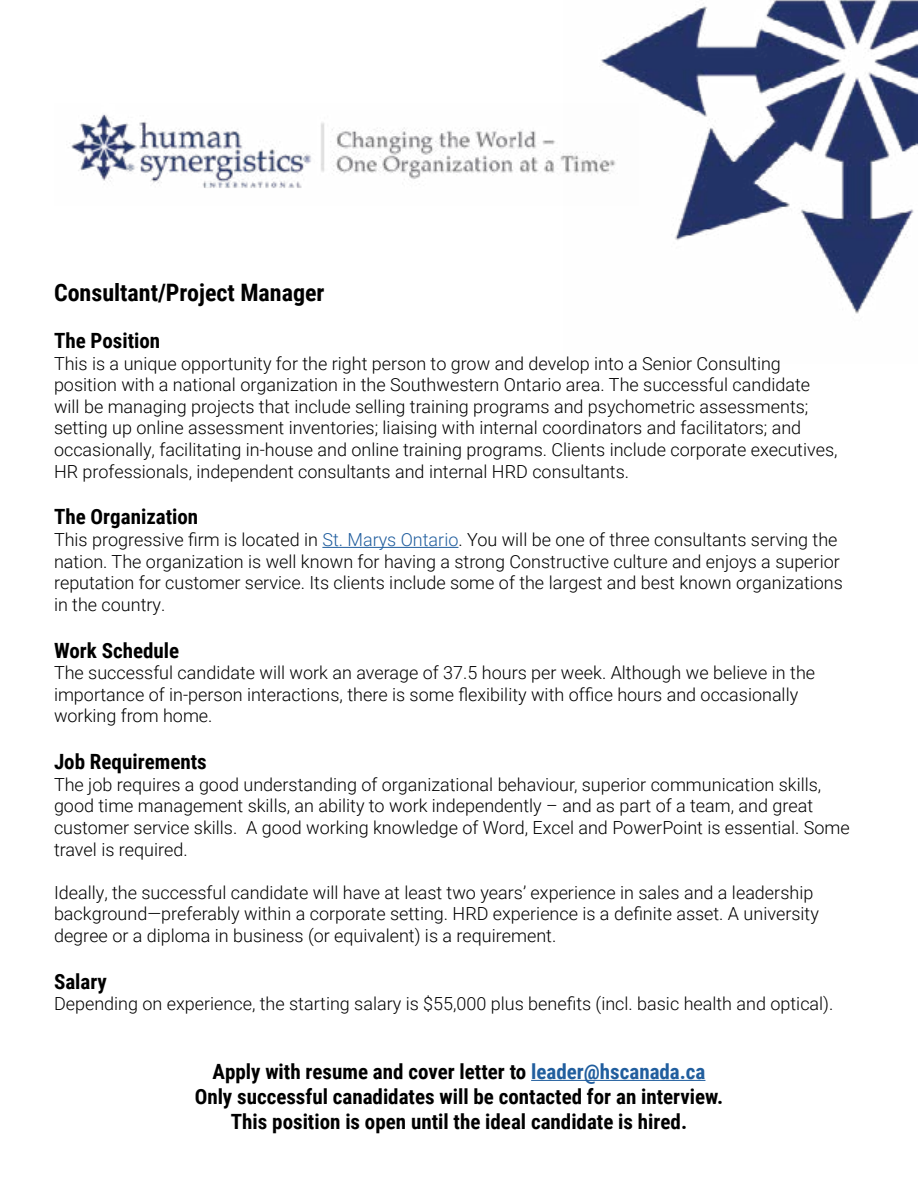
<style>
.page{position:relative;width:918px;height:1188px;background:#fff}
.page>*{position:absolute;margin:0;border:0;box-sizing:border-box;transform-origin:0 0}
.t1{font:700 24px "Roboto Condensed";color:#000}
.t2{font:700 21px/25.2px "Roboto Condensed";color:#000;text-align:center}
.t3{font:300 18px/21.6px "Roboto";color:#000}
.s1{color:#215e9e}
</style>
<div class="page">
<img style="left:600px;top:0;width:318px;height:314px">
<hr style="left:322px;top:547px;width:136px;height:1px;background:#215e9e">
<hr style="left:531px;top:1080px;width:174px;height:1px;background:#215e9e">
<img style="left:68px;top:104px;width:571px;height:101px">
<h1 class="t1" style="left:54px;top:276px;width:272px">Consultant/Project Manager</h1>
<p class="t2" style="left:54px;top:327px;width:108px">The Position</p>
<p class="t3" style="left:54px;top:352px;width:785px">This is a unique opportunity for the right person to grow and develop into a Senior Consulting position with a national organization in the Southwestern Ontario area. The successful candidate will be managing projects that include selling training programs and psychometric assessments; setting up online assessment inventories; liaising with internal coordinators and facilitators; and occasionally, facilitating in-house and online training programs. Clients include corporate executives, HR professionals, independent consultants and internal HRD consultants.</p>
<p class="t2" style="left:54px;top:504px;width:146px">The Organization</p>
<p class="t3" style="left:54px;top:528px;width:790px">This progressive firm is located in <span class="s1">St. Marys Ontario</span>. You will be one of three consultants serving the nation. The organization is well known for having a strong Constructive culture and enjoys a superior reputation for customer service. Its clients include some of the largest and best known organizations in the country.</p>
<p class="t2" style="left:54px;top:637px;width:127px">Work Schedule</p>
<p class="t3" style="left:54px;top:661px;width:763px">The successful candidate will work an average of 37.5 hours per week. Although we believe in the importance of in-person interactions, there is some flexibility with office hours and occasionally working from home.</p>
<p class="t2" style="left:54px;top:748px;width:154px">Job Requirements</p>
<p class="t3" style="left:54px;top:773px;width:797px">The job requires a good understanding of organizational behaviour, superior communication skills, good time management skills, an ability to work independently – and as part of a team, and great customer service skills. A good working knowledge of Word, Excel and PowerPoint is essential. Some travel is required.</p>
<p class="t3" style="left:54px;top:881px;width:766px">Ideally, the successful candidate will have at least two years’ experience in sales and a leadership background—preferably within a corporate setting. HRD experience is a definite asset. A university degree or a diploma in business (or equivalent) is a requirement.</p>
<p class="t2" style="left:54px;top:968px;width:54px">Salary</p>
<p class="t3" style="left:54px;top:993px;width:781px">Depending on experience, the starting salary is $55,000 plus benefits (incl. basic health and optical).</p>
<p class="t2" style="left:195px;top:1058px;width:530px">Apply with resume and cover letter to <span class="s1">leader@hscanada.ca<br></span>Only successful canadidates will be contacted for an interview.<br>This position is open until the ideal candidate is hired.</p>
</div>
